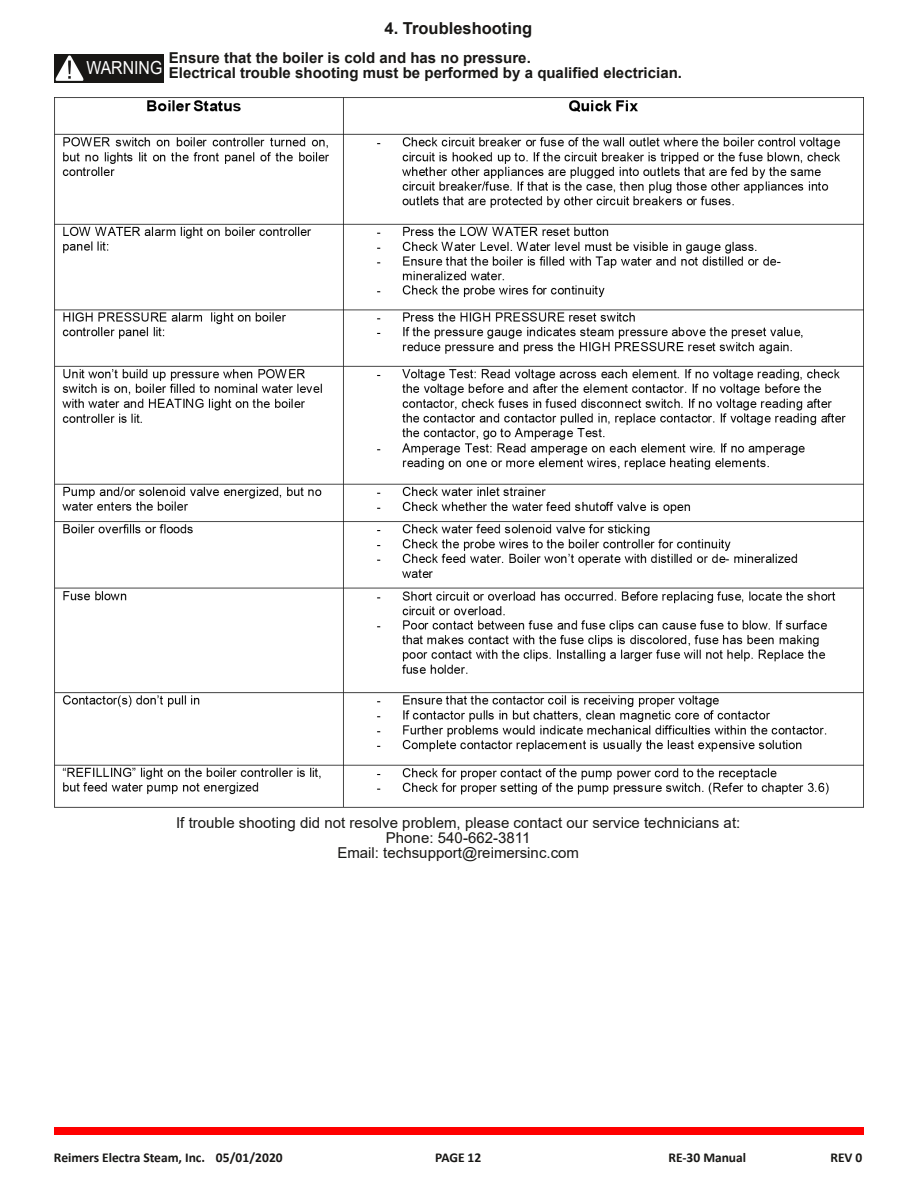
<style>
.page{position:relative;width:918px;height:1188px;background:#fff}
.page>*{position:absolute;margin:0;border:0;box-sizing:border-box;transform-origin:0 0}
.t1{font:18px "Arial";color:#fff;scale:.88 1}
.t2{font:700 16.5px "Arial";color:#181715}
.t3{font:15px/15px "Arial";letter-spacing:.005em;color:#181715;text-align:center}
.t4{font:700 15px/15px "Arial";color:#181715}
.t5{font:700 13.5px "Calibri";color:#181715}
</style>
<div class="page">
<div style="left:54px;top:1127px;width:810px;height:7px;background:#f00"></div>
<img style="left:54px;top:98px;width:810px;height:710px">
<div style="left:54px;top:54px;width:109px;height:28px;background:#181715"></div>
<img style="left:56px;top:56px;width:28px;height:25px">
<p class="t1" style="left:86px;top:58px;width:88px">WARNING</p>
<p class="t2" style="left:385px;top:19px;width:149px">4. Troubleshooting</p>
<p class="t4" style="left:169px;top:51px;width:515px">Ensure that the boiler is cold and has no pressure.<br>Electrical trouble shooting must be performed by a qualified electrician.</p>
<p class="t3" style="left:176px;top:816px;width:566px">If trouble shooting did not resolve problem, please contact our service technicians at:<br>Phone: 540-662-3811<br>Email: techsupport@reimersinc.com</p>
<p class="t5" style="left:54px;top:1152px;width:230px">Reimers Electra Steam, Inc. 05/01/2020</p>
<p class="t5" style="left:435px;top:1152px;width:48px">PAGE 12</p>
<p class="t5" style="left:668px;top:1152px;width:79px">RE‐30 Manual</p>
<p class="t5" style="left:830px;top:1152px;width:34px">REV 0</p>
</div>
